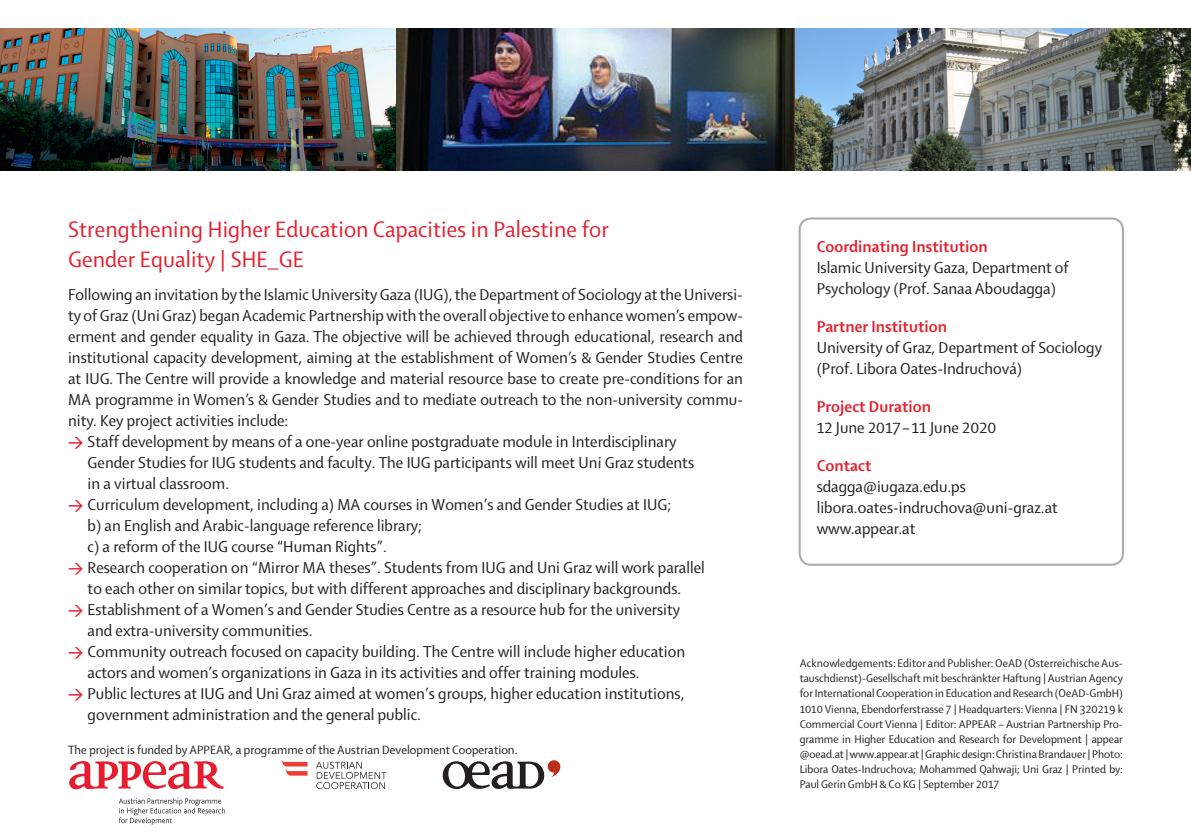
<style>
.page{position:relative;width:1191px;height:840px;background:#fff}
.page>*{position:absolute;margin:0;border:0;box-sizing:border-box;transform-origin:0 0}
.t1{font:24px/30px "Shaker 2";letter-spacing:.005em;color:#e5202f}
.t2{font:17px/21px "Shaker 2";color:#231f20}
.t3{font:700 17px "Shaker 2";letter-spacing:.005em;color:#e5202f}
.t4{font:13px "Shaker 2";color:#231f20}
.t5{font:12px/15px "Shaker 2";color:#231f20;text-align:justify}
.s1{font-family:"DIN";font-weight:500;font-size:15px;color:#e5202f}
</style>
<div class="page">
<div style="left:798px;top:217px;width:326px;height:348px;border:2px solid #a8a9ad;border-radius:11px"></div>
<img style="left:0;top:28px;width:1191px;height:142px">
<svg style="left:69px;top:761px;width:156px;height:63px"></svg>
<svg style="left:316px;top:761px;width:70px;height:27px"></svg>
<svg style="left:281px;top:760px;width:26px;height:15px"></svg>
<svg style="left:443px;top:760px;width:117px;height:28px"></svg>
<h1 class="t1" style="left:68px;top:213px;width:542px">Strengthening Higher Education Capacities in Palestine for<br>Gender Equality | SHE_GE</h1>
<p class="t2" style="left:68px;top:283px;width:676px">Following an invitation by the Islamic University Gaza (IUG), the Department of Sociology at the Universi-</p>
<p class="t2" style="left:68px;top:304px;width:676px">ty of Graz (Uni Graz) began Academic Partnership with the overall objective to enhance women’s empow-</p>
<p class="t2" style="left:68px;top:325px;width:676px">erment and gender equality in Gaza. The objective will be achieved through educational, research and</p>
<p class="t2" style="left:68px;top:346px;width:676px">institutional capacity development, aiming at the establishment of Women’s &amp; Gender Studies Centre</p>
<p class="t2" style="left:68px;top:367px;width:676px">at IUG. The Centre will provide a knowledge and material resource base to create pre-conditions for an</p>
<p class="t2" style="left:68px;top:388px;width:676px">MA programme in Women’s &amp; Gender Studies and to mediate outreach to the non-university commu-</p>
<p class="t2" style="left:68px;top:409px;width:222px">nity. Key project activities include:</p>
<p class="t2" style="left:68px;top:430px;width:610px"><span class="s1">&gt;</span> Staff development by means of a one-year online postgraduate module in Interdisciplinary</p>
<p class="t2" style="left:88px;top:451px;width:608px">Gender Studies for IUG students and faculty. The IUG participants will meet Uni Graz students</p>
<p class="t2" style="left:88px;top:472px;width:143px">in a virtual classroom.</p>
<p class="t2" style="left:68px;top:493px;width:604px"><span class="s1">&gt;</span> Curriculum development, including a) MA courses in Women’s and Gender Studies at IUG;</p>
<p class="t2" style="left:88px;top:514px;width:336px">b) an English and Arabic-language reference library;</p>
<p class="t2" style="left:88px;top:535px;width:301px">c) a reform of the IUG course “Human Rights”.</p>
<p class="t2" style="left:68px;top:556px;width:638px"><span class="s1">&gt;</span> Research cooperation on “Mirror MA theses”. Students from IUG and Uni Graz will work parallel</p>
<p class="t2" style="left:88px;top:577px;width:595px">to each other on similar topics, but with different approaches and disciplinary backgrounds.</p>
<p class="t2" style="left:68px;top:598px;width:613px"><span class="s1">&gt;</span> Establishment of a Women’s and Gender Studies Centre as a resource hub for the university</p>
<p class="t2" style="left:88px;top:619px;width:226px">and extra-university communities.</p>
<p class="t2" style="left:68px;top:640px;width:618px"><span class="s1">&gt;</span> Community outreach focused on capacity building. The Centre will include higher education</p>
<p class="t2" style="left:88px;top:661px;width:553px">actors and women’s organizations in Gaza in its activities and offer training modules.</p>
<p class="t2" style="left:68px;top:682px;width:618px"><span class="s1">&gt;</span> Public lectures at IUG and Uni Graz aimed at women’s groups, higher education institutions,</p>
<p class="t2" style="left:88px;top:703px;width:335px">government administration and the general public.</p>
<p class="t4" style="left:68px;top:740px;width:451px">The project is funded by APPEAR, a programme of the Austrian Development Cooperation.</p>
<p class="t3" style="left:816px;top:235px;width:173px">Coordinating Institution</p>
<p class="t2" style="left:816px;top:256px;width:253px">Islamic University Gaza, Department of<br>Psychology (Prof. Sanaa Aboudagga)</p>
<p class="t3" style="left:816px;top:315px;width:132px">Partner Institution</p>
<p class="t2" style="left:816px;top:336px;width:287px">University of Graz, Department of Sociology (Prof. Libora Oates-Indruchová)</p>
<p class="t3" style="left:816px;top:395px;width:116px">Project Duration</p>
<p class="t2" style="left:816px;top:416px;width:181px">12 June 2017 – 11 June 2020</p>
<p class="t3" style="left:816px;top:454px;width:56px">Contact</p>
<p class="t2" style="left:816px;top:475px;width:243px">sdagga@iugaza.edu.ps libora.oates-indruchova@uni-graz.at www.appear.at</p>
<p class="t5" style="left:799px;top:655px;width:325px">Acknowledgements: Editor and Publisher: OeAD (Österreichische Aus&shy;tauschdienst)-Gesellschaft mit beschränkter Haftung | Austrian Agency for International Cooperation in Education and Research (OeAD-GmbH)<br>1010 Vienna, Ebendorferstrasse 7 | Headquarters: Vienna | FN 320219 k Commercial Court Vienna | Editor: appear</p>
<p class="t5" style="left:799px;top:715px;width:325px;text-indent:199px">– Austrian Partnership Pro&shy;gramme in Higher Education and Research for Development | appear @oead.at | www.appear.at | Graphic design: Christina Brandauer | Photo:<br>Libora Oates-Indruchova; Mohammed Qahwaji; Uni Graz | Printed by:<br>Paul Gerin GmbH &amp; Co KG | September 2017</p>
</div>
